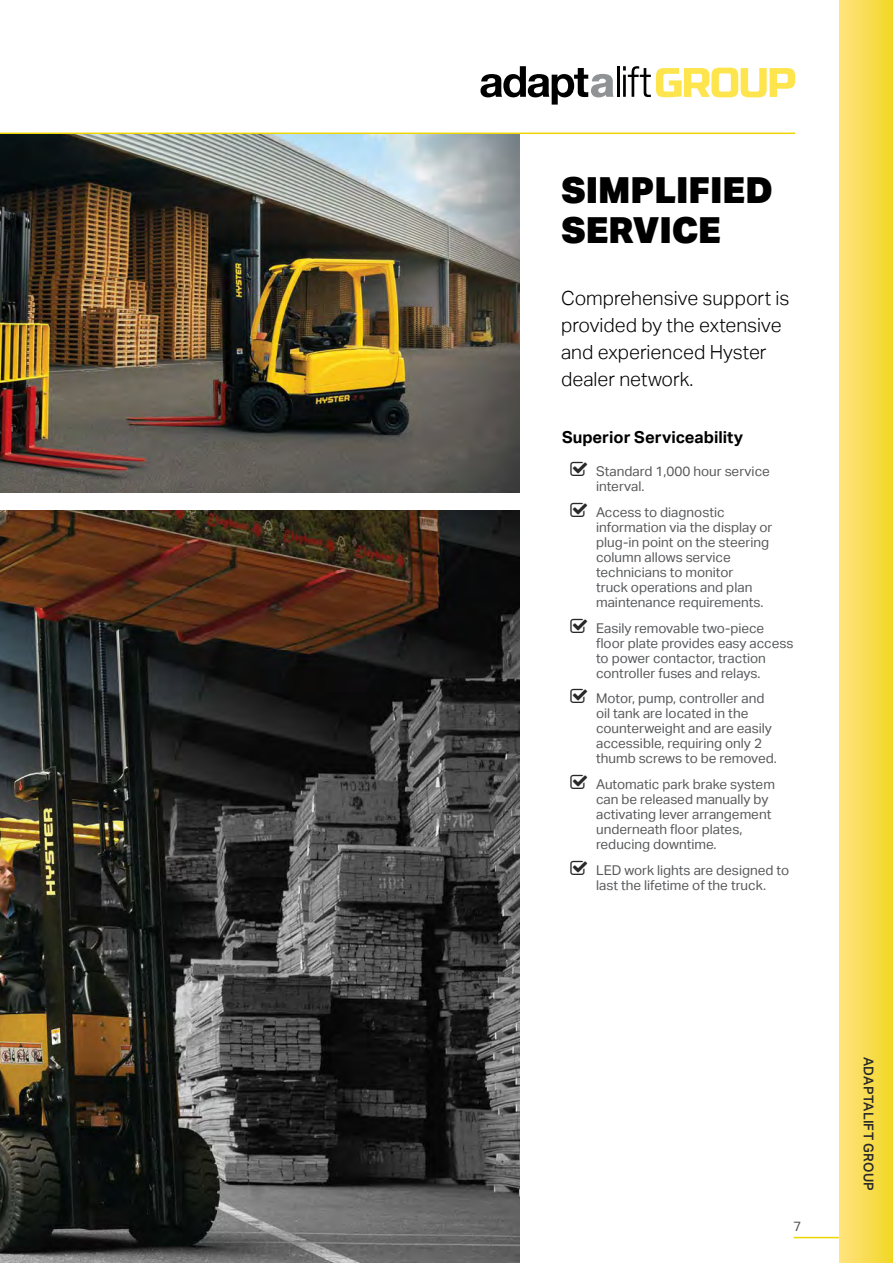
<style>
.page{position:relative;width:893px;height:1263px;background:#fff}
.page>*{position:absolute;margin:0;border:0;box-sizing:border-box;transform-origin:0 0}
.Body_Main_Heading_Sm{font:900 35.85px/40px "Aktiv Grotesk";color:#000}
.Introduction{font:300 19.5px/27px "Aktiv Grotesk";color:#000}
.Body_Sub_Heading_wit{font:700 16.5px "Aktiv Grotesk";color:#000}
.t1{font:13.5px/15px "Aktiv Grotesk";color:#58595b}
.t2{font:500 13.5px "Aktiv Grotesk";letter-spacing:.02em;color:#292829}
</style>
<div class="page">
<div style="left:839px;top:0;width:54px;height:1263px;background:linear-gradient(to right,#ffe380,#f1d827)"></div>
<hr style="left:0;top:133px;width:795px;height:1px;background:#edd600">
<svg style="left:480px;top:66px;width:134px;height:39px"></svg>
<hr style="left:617px;top:66px;width:3px;height:31px;background:#000">
<svg style="left:623px;top:66px;width:172px;height:31px"></svg>
<img style="left:0;top:510px;width:519px;height:753px">
<img style="left:0;top:134px;width:520px;height:358px">
<hr style="left:794px;top:1237px;width:45px;height:1px;background:#edd600">
<p class="Body_Main_Heading_Sm" style="left:561px;top:170px;width:213px">SIMPLIFIED<br>SERVICE</p>
<p class="Introduction" style="left:561px;top:285px;width:230px">Comprehensive support is provided by the extensive and experienced Hyster dealer network.</p>
<p class="Body_Sub_Heading_wit" style="left:562px;top:428px;width:183px">Superior Serviceability</p>
<p class="t1" style="left:596px;top:464px;width:175px">Standard 1,000 hour service interval.</p>
<p class="t1" style="left:596px;top:505px;width:178px">Access to diagnostic information via the display or plug-in point on the steering column allows service technicians to monitor<br>truck operations and plan maintenance requirements.</p>
<p class="t1" style="left:596px;top:620px;width:199px">Easily removable two-piece floor plate provides easy access to power contactor, traction controller fuses and relays.</p>
<p class="t1" style="left:596px;top:691px;width:182px">Motor, pump, controller and oil tank are located in the counterweight and are easily accessible, requiring only 2 thumb screws to be removed.</p>
<p class="t1" style="left:596px;top:777px;width:180px">Automatic park brake system can be released manually by activating lever arrangement underneath floor plates, reducing downtime.</p>
<p class="t1" style="left:596px;top:862px;width:195px">LED work lights are designed to last the lifetime of the truck.</p>
<p class="t1" style="left:794px;top:1219px;width:9px">7</p>
<p class="t2" style="left:876px;top:1057px;width:135px;rotate:90deg">ADAPTALIFT GROUP</p>
</div>
